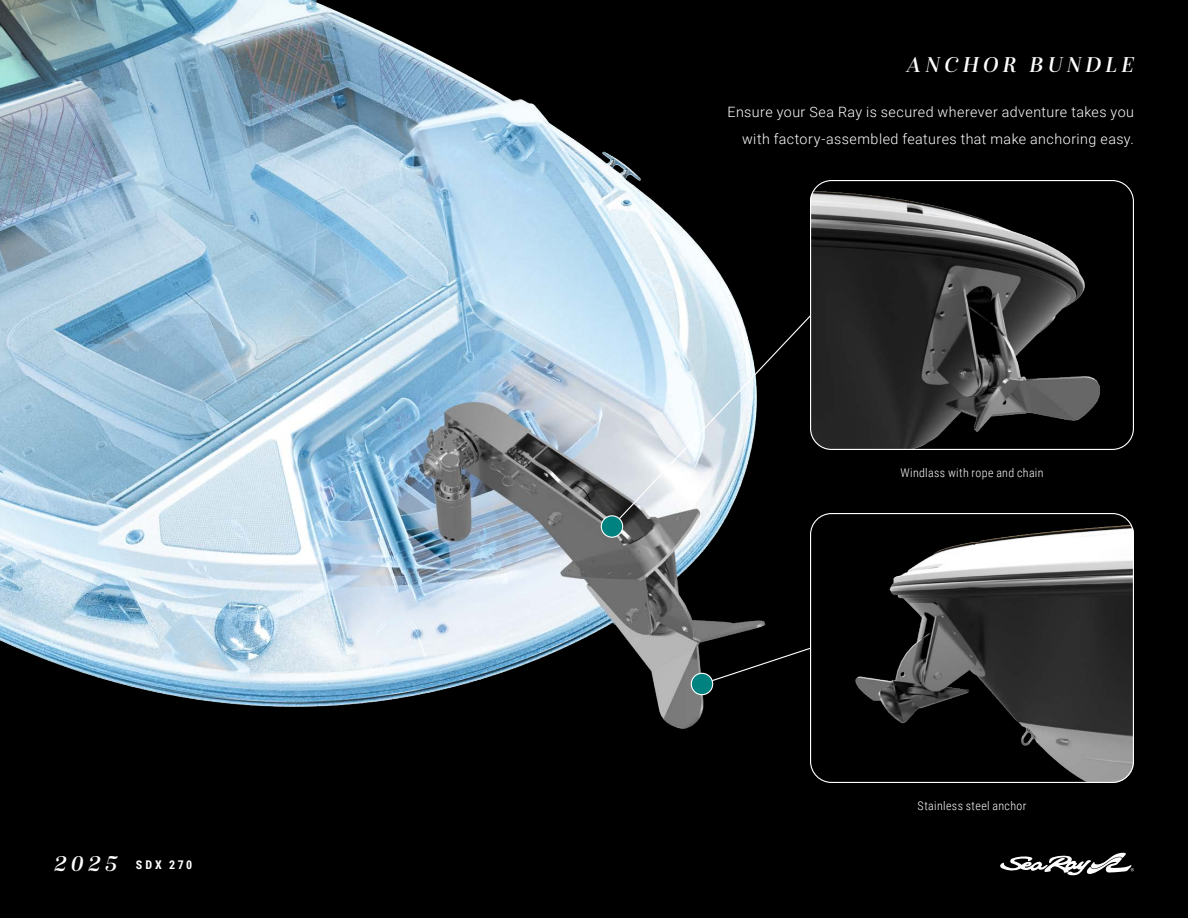
<style>
.page{position:relative;width:1188px;height:918px;background:#000}
.page>*{position:absolute;margin:0;border:0;box-sizing:border-box;transform-origin:0 0}
.Isabel_Italic_15_24_-_H1{font:italic 22.5px "Isabel";letter-spacing:.195em;color:#fff}
.Roboto_9_5_18{font:300 14.25px/27px "Roboto";letter-spacing:.03em;color:#fff;text-align:right}
.Roboto_Cond_8_12{font:300 12px "Roboto Condensed";letter-spacing:.03em;color:#fff}
.t1{font:700 12px "Roboto Condensed";letter-spacing:.22em;color:#fff}
.s1{font-family:"Isabel";font-weight:400;font-style:italic;font-size:22.5px}
</style>
<div class="page">
<svg style="left:1000px;top:853px;width:134px;height:22px"></svg>
<img style="left:0;top:0;width:766px;height:729px">
<svg style="left:701px;top:647px;width:109px;height:38px"></svg>
<svg style="left:610px;top:313px;width:200px;height:215px"></svg>
<div style="left:601px;top:516px;width:22px;height:21px;background:#008280;border-radius:50%"></div>
<div style="left:601px;top:515px;width:22px;height:23px;border:1px solid #fff;border-radius:50%"></div>
<div style="left:691px;top:673px;width:22px;height:22px;background:#008280;border-radius:50%"></div>
<div style="left:691px;top:673px;width:22px;height:22px;border:1px solid #fff;border-radius:50%"></div>
<img style="left:810px;top:513px;width:324px;height:270px">
<div style="left:810px;top:513px;width:324px;height:270px;border:1px solid #fff;border-radius:21px"></div>
<img style="left:810px;top:180px;width:324px;height:270px">
<div style="left:810px;top:180px;width:324px;height:270px;border:1px solid #fff;border-radius:21px"></div>
<p class="t1" style="left:54px;top:856px;width:140px"><span class="s1">2025</span> SDX 270</p>
<h1 class="Isabel_Italic_15_24_-_H1" style="left:906px;top:51px;width:229px">ANCHOR BUNDLE</h1>
<p class="Roboto_9_5_18" style="left:727px;top:98px;width:408px">Ensure your Sea Ray is secured wherever adventure takes you with factory-assembled features that make anchoring easy.</p>
<p class="Roboto_Cond_8_12" style="left:900px;top:464px;width:145px">Windlass with rope and chain</p>
<p class="Roboto_Cond_8_12" style="left:918px;top:797px;width:110px">Stainless steel anchor</p>
</div>
